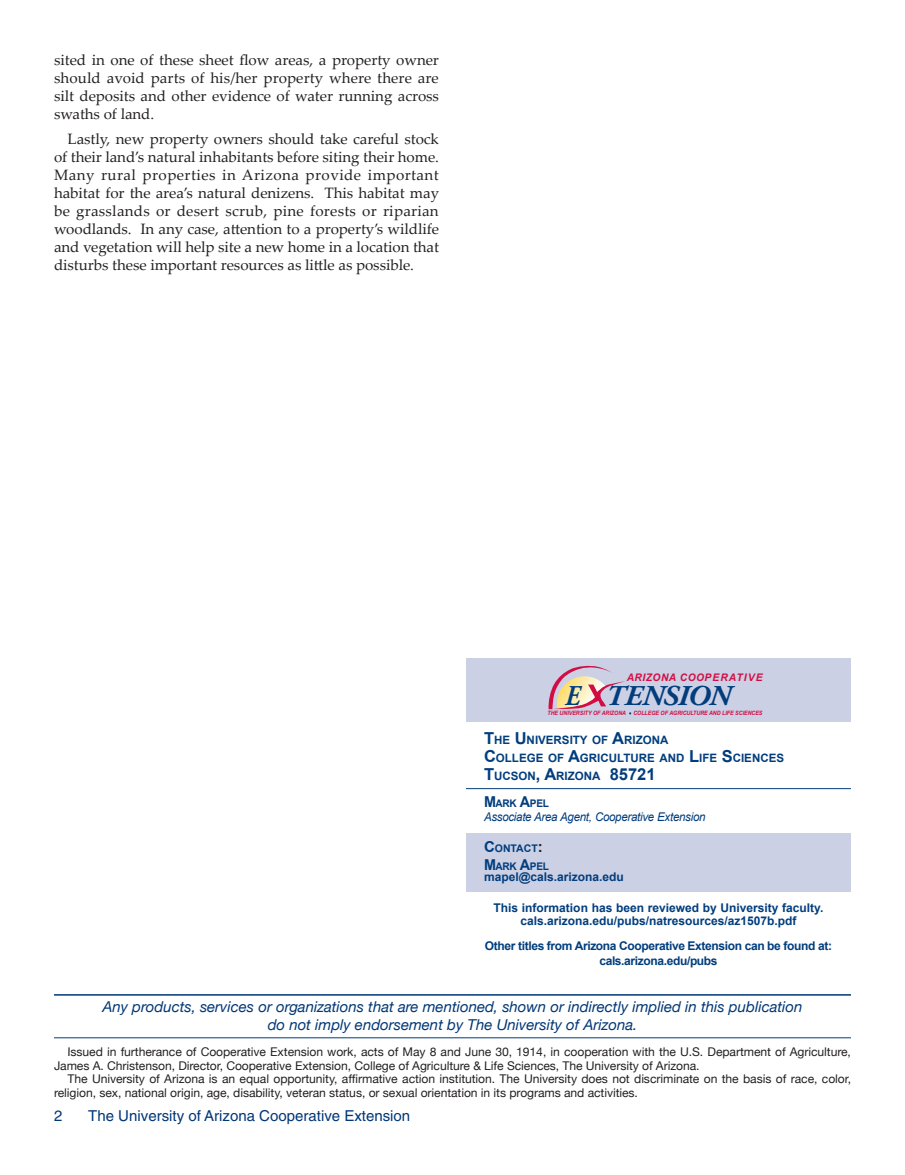
<style>
.page{position:relative;width:905px;height:1175px;background:#fff}
.page>*{position:absolute;margin:0;border:0;box-sizing:border-box;transform-origin:0 0}
.t1{font:italic 700 28.65px "Adobe Garamond Pro";letter-spacing:-.04em;color:#013d7d;scale:.87 1}
.t2{font:15px/18px "Palatino Linotype";color:#231f20;text-align:justify}
.Subhead_1{font:italic 15px "Helvetica Neue";color:#013775}
.t3{font:15px "Helvetica";color:#013775}
.t4{font:700 15px "Arial";color:#231f20}
.t5{font:12px/13.5px "Helvetica Neue";color:#231f20}
.t6{font:700 12px "Arial";color:#013d7d}
.t7{font:700 12px "Arial";letter-spacing:-.03em;color:#013d7d}
.t8{font:italic 12px "Arial";letter-spacing:-.025em;color:#013d7d;scale:.96 1}
.t9{font:700 11.55px "Arial";color:#013d7d}
.t10{font:italic 700 10.5px "Arial";letter-spacing:.05em;color:#d20d44}
.t11{font:700 10.5px "Arial";letter-spacing:-.035em;color:#013d7d;scale:.96 1}
.t12{font:700 10.5px "Arial";letter-spacing:-.035em;color:#013d7d}
.t13{font:italic 700 6px "Arial";color:#d20d44;scale:.89 1}
.s1{font-size:16.5px}
.s2{font-size:15px}
</style>
<div class="page">
<hr style="left:54px;top:994px;width:796px;height:1px;background:#013775">
<hr style="left:54px;top:1037px;width:796px;height:1px;background:#013d7d">
<div style="left:466px;top:832px;width:384px;height:59px;background:#cbd0e4"></div>
<div style="left:466px;top:658px;width:384px;height:64px;background:#cbd0e4"></div>
<hr style="left:466px;top:788px;width:384px;height:1px;background:#013d7d">
<svg style="left:548px;top:666px;width:83px;height:48px"></svg>
<p class="t2" style="left:54px;top:50px;width:387px">sited in one of these sheet flow areas, a property owner should avoid parts of his/her property where there are silt deposits and other evidence of water running across swaths of land.</p>
<p class="t2" style="left:54px;top:129px;width:387px;text-indent:14px">Lastly, new property owners should take careful stock of their land’s natural inhabitants before siting their home.<br>Many rural properties in Arizona provide important habitat for the area’s natural denizens. This habitat may be grasslands or desert scrub, pine forests or riparian woodlands. In any case, attention to a property’s wildlife and vegetation will help site a new home in a location that disturbs these important resources as little as possible.</p>
<p class="t10" style="left:626px;top:671px;width:137px">ARIZONA COOPERATIVE</p>
<p class="t1" style="left:565px;top:679px;width:192px">E TENSION</p>
<p class="t13" style="left:547px;top:710px;width:243px">THE UNIVERSITY OF ARIZONA COLLEGE OF AGRICULTURE AND LIFE SCIENCES</p>
<p class="t9" style="left:484px;top:733px;width:186px"><span class="s1">T</span>HE <span class="s1">U</span>NIVERSITY OF <span class="s1">A</span>RIZONA</p>
<p class="t9" style="left:484px;top:751px;width:301px"><span class="s1">C</span>OLLEGE OF <span class="s1">A</span>GRICU LTU RE AND <span class="s1">L</span>IFE <span class="s1">S</span>CIENCES</p>
<p class="t9" style="left:484px;top:769px;width:173px"><span class="s1">T</span>UCSON<span class="s1">, A</span>RIZONA <span class="s1">85721</span></p>
<p class="t11" style="left:484px;top:797px;width:69px"><span class="s2">M</span>ARK <span class="s2">A</span>PEL</p>
<p class="t8" style="left:484px;top:809px;width:232px">Associate Area Agent, Cooperative Extension</p>
<p class="t12" style="left:484px;top:842px;width:35px"><span class="s2">C</span>ONTACT</p>
<p class="t4" style="left:538px;top:838px;width:6px">:</p>
<p class="t11" style="left:484px;top:860px;width:69px"><span class="s2">M</span>ARK <span class="s2">A</span>PEL</p>
<p class="t6" style="left:484px;top:869px;width:141px">mapel@cals.arizona.edu</p>
<p class="t6" style="left:493px;top:901px;width:331px">This information has been reviewed by University faculty.</p>
<p class="t6" style="left:520px;top:914px;width:278px">cals.arizona.edu/pubs/natresources/az1507b.pdf</p>
<p class="t7" style="left:485px;top:939px;width:348px">Other titles from Arizona Cooperative Extension can be found at:</p>
<p class="t7" style="left:599px;top:953px;width:120px">cals.arizona.edu/pubs</p>
<p class="Subhead_1" style="left:102px;top:997px;width:701px">Any products, services or organizations that are mentioned, shown or indirectly implied in this publication</p>
<p class="Subhead_1" style="left:268px;top:1015px;width:371px">do not imply endorsement by The University of Arizona.</p>
<p class="t5" style="left:54px;top:1045px;width:798px;text-indent:14px">Issued in furtherance of Cooperative Extension work, acts of May 8 and June 30, 1914, in cooperation with the U.S. Department of Agriculture,<br>James A. Christenson, Director, Cooperative Extension, College of Agriculture &amp; Life Sciences, The University of Arizona.</p>
<p class="t5" style="left:54px;top:1072px;width:798px;text-indent:14px">The University of Arizona is an equal opportunity, affirmative action institution. The University does not discriminate on the basis of race, color, religion, sex, national origin, age, disability, veteran status, or sexual orientation in its programs and activities.</p>
<p class="t3" style="left:54px;top:1106px;width:10px">2</p>
<p class="t3" style="left:88px;top:1107px;width:323px">The University of Arizona Cooperative Extension</p>
</div>
